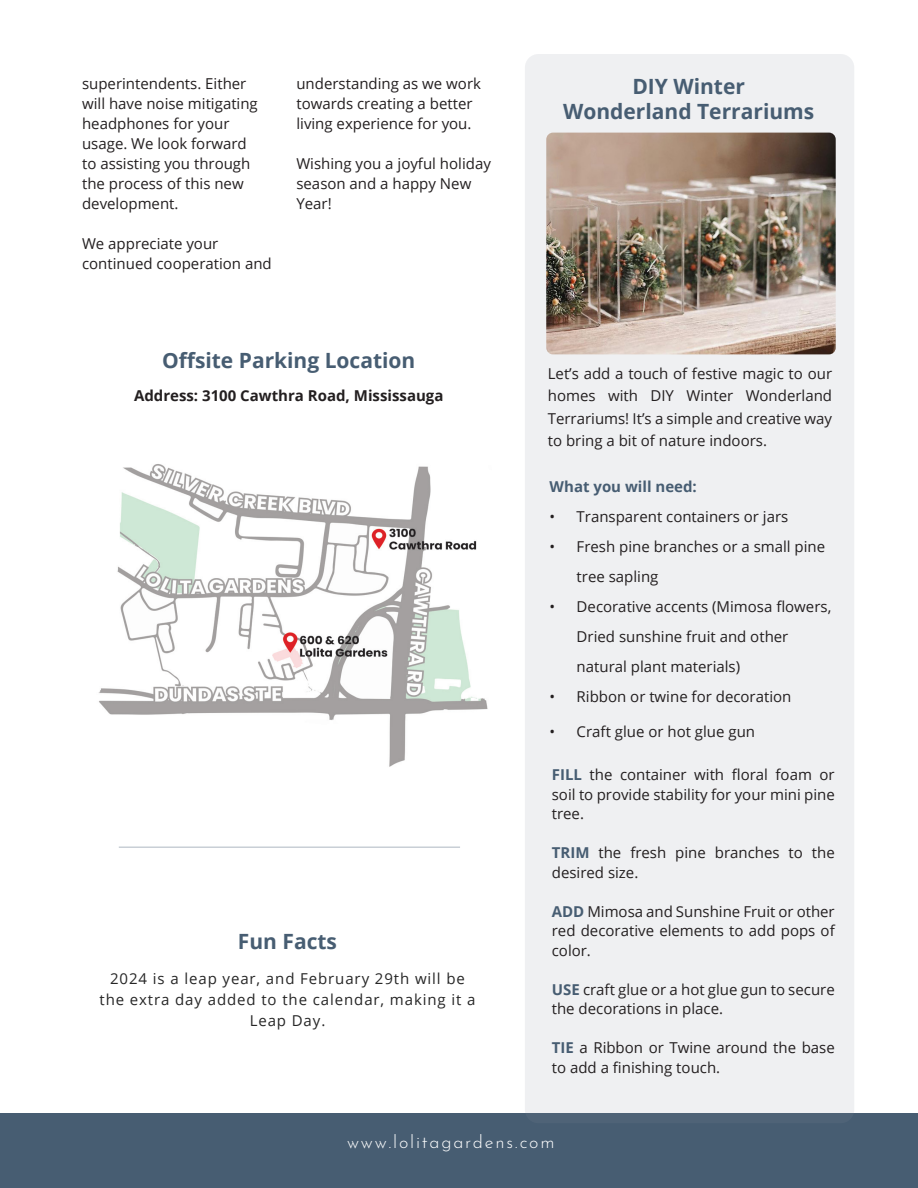
<style>
.page{position:relative;width:918px;height:1188px;background:#fff}
.page>*{position:absolute;margin:0;border:0;box-sizing:border-box;transform-origin:0 0}
.t1{font:700 21px "Open Sans";color:#475d72}
.t2{font:300 18px "Josefin Sans";letter-spacing:.1em;color:#fff}
.t3{font:15px/20px "Open Sans";color:#231f20}
.t4{font:15px/21px "Open Sans";letter-spacing:.06em;color:#262626;text-align:center}
.t5{font:700 15px "Open Sans";color:#231f20}
.t6{font:700 15px "Open Sans";color:#475d72}
.s1{font-weight:700;color:#475d72}
</style>
<div class="page">
<div style="left:0;top:1113px;width:918px;height:75px;background:#475d72"></div>
<div style="left:525px;top:54px;width:329px;height:1069px;background:#eff0f2;border-radius:14px"></div>
<img style="left:546px;top:133px;width:290px;height:221px">
<hr style="left:119px;top:846px;width:341px;height:2px;background:#475d72">
<img style="left:98px;top:464px;width:390px;height:303px">
<p class="t3" style="left:82px;top:73px;width:177px">superintendents. Either will have noise mitigating headphones for your usage. We look forward to assisting you through the process of this new development.</p>
<p class="t3" style="left:82px;top:233px;width:191px">We appreciate your continued cooperation and</p>
<p class="t3" style="left:296px;top:73px;width:186px">understanding as we work towards creating a better living experience for you.</p>
<p class="t3" style="left:296px;top:153px;width:196px">Wishing you a joyful holiday season and a happy New<br>Year!</p>
<p class="t1" style="left:162px;top:345px;width:255px">Offsite Parking Location</p>
<p class="t5" style="left:134px;top:385px;width:311px">Address: 3100 Cawthra Road, Mississauga</p>
<p class="t1" style="left:238px;top:927px;width:101px">Fun Facts</p>
<p class="t4" style="left:99px;top:968px;width:378px">2024 is a leap year, and February 29th will be the extra day added to the calendar, making it a<br>Leap Day.</p>
<p class="t1" style="left:632px;top:71px;width:114px">DIY Winter</p>
<p class="t1" style="left:563px;top:97px;width:253px">Wonderland Terrariums</p>
<p class="t3" style="left:548px;top:362px;width:286px;line-height:22.5px;text-align:justify">Let’s add a touch of festive magic to our homes with DIY Winter Wonderland Terrariums! It’s a simple and creative way to bring a bit of nature indoors.</p>
<p class="t6" style="left:550px;top:476px;width:149px">What you will need:</p>
<p class="t3" style="left:550px;top:506px;width:240px">• Transparent containers or jars</p>
<p class="t3" style="left:577px;top:531px;width:250px;line-height:30px;text-indent:-27px">• Fresh pine branches or a small pine tree sapling</p>
<p class="t3" style="left:577px;top:591px;width:256px;line-height:30px;text-indent:-27px">• Decorative accents (Mimosa flowers,<br>Dried sunshine fruit and other natural plant materials)</p>
<p class="t3" style="left:550px;top:686px;width:243px">• Ribbon or twine for decoration</p>
<p class="t3" style="left:550px;top:721px;width:207px">• Craft glue or hot glue gun</p>
<p class="t3" style="left:552px;top:765px;width:284px;line-height:19.5px;text-align:justify"><span class="s1">FILL</span> the container with floral foam or soil to provide stability for your mini pine tree.</p>
<p class="t3" style="left:552px;top:843px;width:284px;line-height:19.5px"><span class="s1">TRIM</span> the fresh pine branches to the desired size.</p>
<p class="t3" style="left:552px;top:901px;width:284px;line-height:19.5px;text-align:justify"><span class="s1">ADD</span> Mimosa and Sunshine Fruit or other red decorative elements to add pops of color.</p>
<p class="t3" style="left:552px;top:979px;width:284px;line-height:19.5px"><span class="s1">USE</span> craft glue or a hot glue gun to secure the decorations in place.</p>
<p class="t3" style="left:552px;top:1038px;width:284px;line-height:19.5px"><span class="s1">TIE</span> a Ribbon or Twine around the base to add a finishing touch.</p>
<p class="t2" style="left:347px;top:1127px;width:209px">www.lolitagardens.com</p>
</div>
